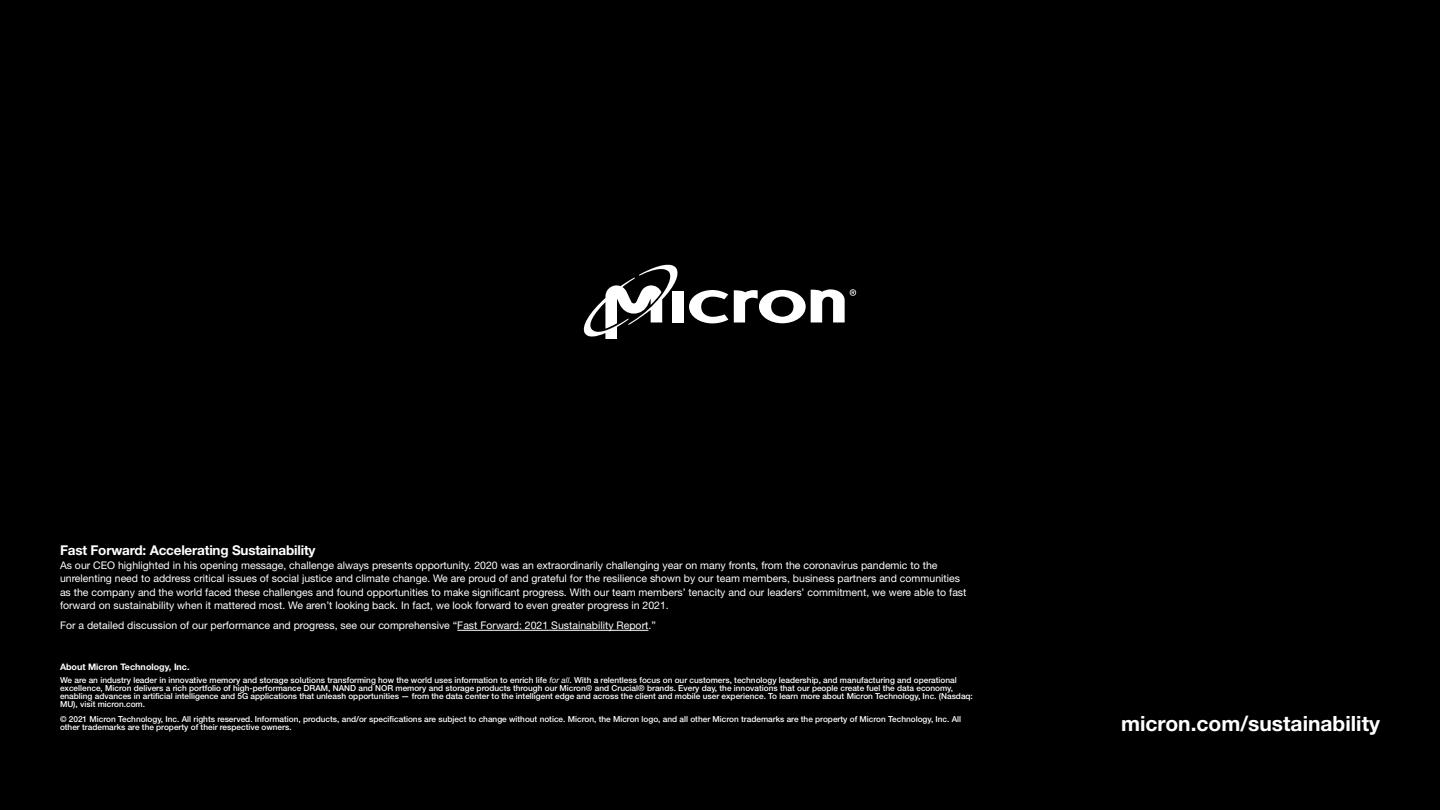
<style>
.page{position:relative;width:1440px;height:810px;background:#000}
.page>*{position:absolute;margin:0;border:0;box-sizing:border-box;transform-origin:0 0}
.t1{font:700 21px "Helvetica Neue LT Std";color:#fff}
.t2{font:700 13.5px "Helvetica Neue LT Std";letter-spacing:-.015em;color:#fff}
.t3{font:10.5px/13.5px "Helvetica Neue LT Std";color:#fff}
.t4{font:700 9px "Helvetica Neue LT Std";color:#fff}
.t5{font:500 8.25px/8.2px "Helvetica Neue LT Std";color:#fff}
.s1{font-weight:400;font-style:italic}
</style>
<div class="page">
<hr style="left:457px;top:630px;width:191px;height:1px;background:#fff">
<svg style="left:689px;top:290px;width:39px;height:33px"></svg>
<div style="left:672px;top:291px;width:12px;height:31px;background:#fff"></div>
<svg style="left:584px;top:265px;width:96px;height:74px"></svg>
<svg style="left:734px;top:289px;width:122px;height:34px"></svg>
<h2 class="t2" style="left:60px;top:542px;width:257px">Fast Forward: Accelerating Sustainability</h2>
<p class="t3" style="left:60px;top:558px;width:908px">As our CEO highlighted in his opening message, challenge always presents opportunity. 2020 was an extraordinarily challenging year on many fronts, from the coronavirus pandemic to the unrelenting need to address critical issues of social justice and climate change. We are proud of and grateful for the resilience shown by our team members, business partners and communities as the company and the world faced these challenges and found opportunities to make significant progress. With our team members’ tenacity and our leaders’ commitment, we were able to fast forward on sustainability when it mattered most. We aren’t looking back. In fact, we look forward to even greater progress in 2021.</p>
<p class="t3" style="left:60px;top:619px;width:597px">For a detailed discussion of our performance and progress, see our comprehensive “Fast Forward: 2021 Sustainability Report.”</p>
<p class="t4" style="left:60px;top:661px;width:131px">About Micron Technology, Inc.</p>
<p class="t5" style="left:60px;top:675px;width:914px">We are an industry leader in innovative memory and storage solutions transforming how the world uses information to enrich life <span class="s1">for all</span>. With a relentless focus on our customers, technology leadership, and manufacturing and operational excellence, Micron delivers a rich portfolio of high-performance DRAM, NAND and NOR memory and storage products through our Micron® and Crucial® brands. Every day, the innovations that our people create fuel the data economy, enabling advances in artificial intelligence and 5G applications that unleash opportunities — from the data center to the intelligent edge and across the client and mobile user experience. To learn more about Micron Technology, Inc. (Nasdaq:<br>MU), visit micron.com.</p>
<p class="t5" style="left:60px;top:715px;width:903px">© 2021 Micron Technology, Inc. All rights reserved. Information, products, and/or specifications are subject to change without notice. Micron, the Micron logo, and all other Micron trademarks are the property of Micron Technology, Inc. All other trademarks are the property of their respective owners.</p>
<h1 class="t1" style="left:1121px;top:710px;width:260px">micron.com/sustainability</h1>
</div>
